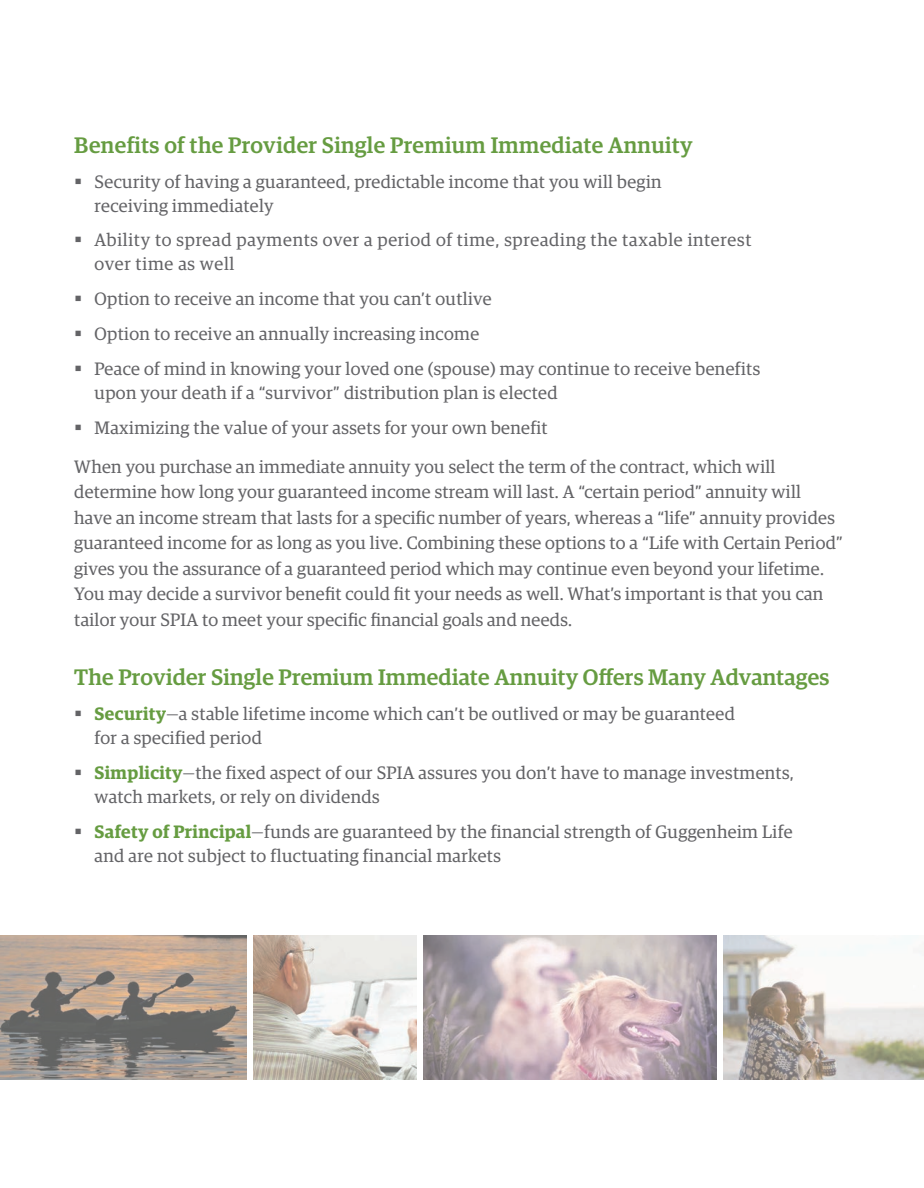
<style>
.page{position:relative;width:924px;height:1188px;background:#fff}
.page>*{position:absolute;margin:0;border:0;box-sizing:border-box;transform-origin:0 0}
.t1{font:500 22.5px "Guardian Egyp";letter-spacing:.01em;color:#669c41}
.t2{font:18px/24px "Guardian Egyp";letter-spacing:.015em;color:#636366}
.t3{font:18px/24px "Guardian Egyp";letter-spacing:.04em;color:#636366}
.s1{font-weight:600;color:#669c41}
</style>
<div class="page">
<img style="left:0;top:935px;width:246px;height:145px">
<img style="left:254px;top:935px;width:162px;height:145px">
<img style="left:423px;top:935px;width:294px;height:145px">
<img style="left:724px;top:935px;width:200px;height:145px">
<p class="t1" style="left:74px;top:129px;width:620px">Benefits of the Provider Single Premium Immediate Annuity</p>
<p class="t2" style="left:94px;top:168px;width:568px;text-indent:-20px">▪ Security of having a guaranteed, predictable income that you will begin receiving immediately</p>
<p class="t3" style="left:94px;top:227px;width:658px;text-indent:-20px">▪ Ability to spread payments over a period of time, spreading the taxable interest over time as well</p>
<p class="t2" style="left:74px;top:286px;width:419px">▪ Option to receive an income that you can’t outlive</p>
<p class="t2" style="left:74px;top:321px;width:406px">▪ Option to receive an annually increasing income</p>
<p class="t2" style="left:94px;top:355px;width:667px;text-indent:-20px">▪ Peace of mind in knowing your loved one (spouse) may continue to receive benefits upon your death if a “survivor” distribution plan is elected</p>
<p class="t2" style="left:74px;top:407px;width:703px;line-height:39px">▪ Maximizing the value of your assets for your own benefit<br>When you purchase an immediate annuity you select the term of the contract, which will</p>
<p class="t2" style="left:74px;top:478px;width:770px;line-height:25.5px">determine how long your guaranteed income stream will last. A “certain period” annuity will have an income stream that lasts for a specific number of years, whereas a “life” annuity provides guaranteed income for as long as you live. Combining these options to a “Life with Certain Period” gives you the assurance of a guaranteed period which may continue even beyond your lifetime.<br>You may decide a survivor benefit could fit your needs as well. What’s important is that you can tailor your SPIA to meet your specific financial goals and needs.</p>
<p class="t1" style="left:74px;top:661px;width:756px">The Provider Single Premium Immediate Annuity Offers Many Advantages</p>
<p class="t2" style="left:94px;top:701px;width:642px;text-indent:-20px">▪ <span class="s1">Security</span>—a stable lifetime income which can’t be outlived or may be guaranteed for a specified period</p>
<p class="t2" style="left:94px;top:760px;width:701px;text-indent:-20px">▪ <span class="s1">Simplicity</span>—the fixed aspect of our SPIA assures you don’t have to manage investments, watch markets, or rely on dividends</p>
<p class="t2" style="left:94px;top:818px;width:699px;text-indent:-20px">▪ <span class="s1">Safety of Principal</span>—funds are guaranteed by the financial strength of Guggenheim Life and are not subject to fluctuating financial markets</p>
</div>
